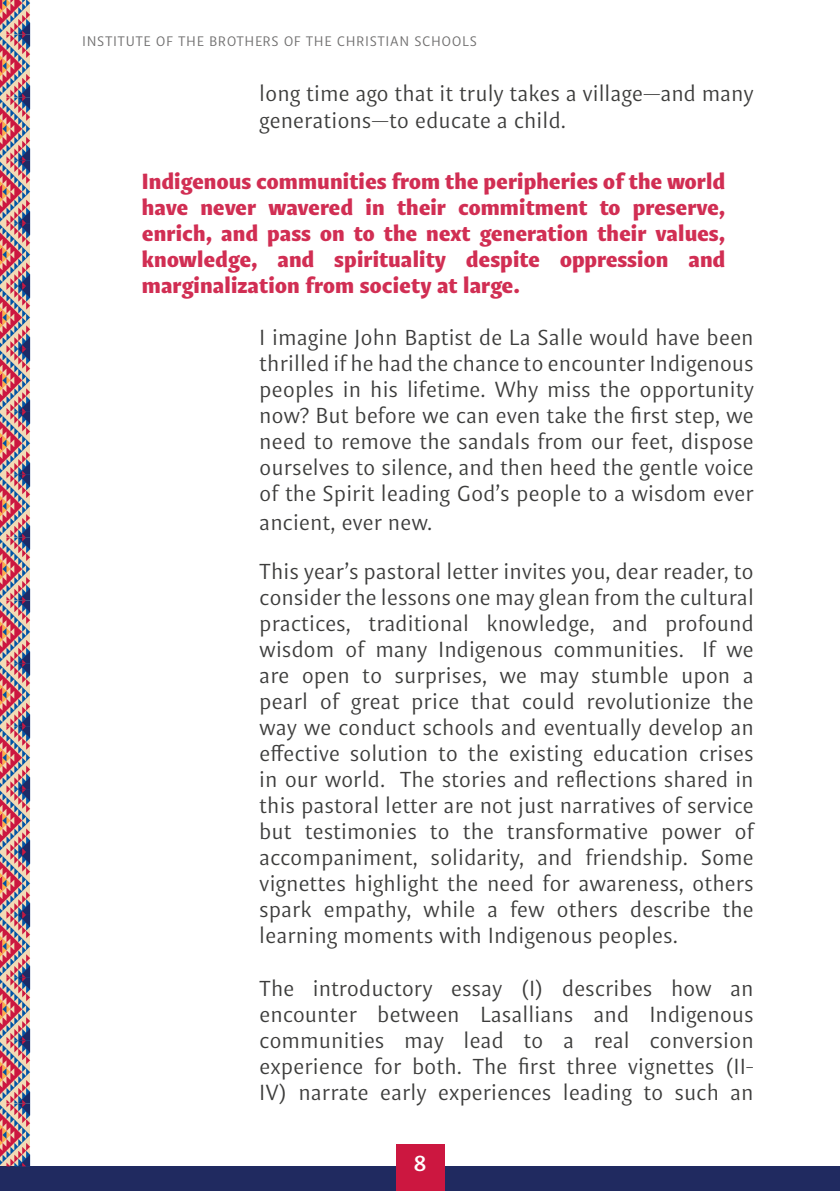
<style>
.page{position:relative;width:840px;height:1191px;background:#fff}
.page>*{position:absolute;margin:0;border:0;box-sizing:border-box;transform-origin:0 0}
.t1{font:22px/26px "Indivisa Text Sans";color:#3c3c3b;text-align:justify}
.t2{font:900 22px/26px "Indivisa Text Sans";letter-spacing:-.005em;color:#d12e53;text-align:justify}
.t3{font:700 22px "Indivisa Text Sans";color:#fff}
.t4{font:14px "Indivisa Text Sans";letter-spacing:.04em;color:#706f6f}
</style>
<div class="page">
<div style="left:0;top:1166px;width:839px;height:25px;background:#202a60"></div>
<svg style="left:0;top:0;width:30px;height:1166px;background:#ab7d88"></svg>
<div style="left:395px;top:1144px;width:49px;height:47px;background:#cc1740"></div>
<p class="t4" style="left:82px;top:30px;width:396px">INSTITUTE OF THE BROTHERS OF THE CHRISTIAN SCHOOLS</p>
<p class="t1" style="left:259px;top:79px;width:495px">long time ago that it truly takes a village—and many generations—to educate a child.</p>
<p class="t2" style="left:142px;top:167px;width:584px">Indigenous communities from the peripheries of the world have never wavered in their commitment to preserve, enrich, and pass on to the next generation their values, knowledge, and spirituality despite oppression and marginalization from society at large.</p>
<p class="t1" style="left:259px;top:323px;width:496px">I imagine John Baptist de La Salle would have been thrilled if he had the chance to encounter Indigenous peoples in his lifetime. Why miss the opportunity now? But before we can even take the first step, we need to remove the sandals from our feet, dispose ourselves to silence, and then heed the gentle voice of the Spirit leading God’s people to a wisdom ever</p>
<p class="t1" style="left:259px;top:508px;width:174px">ancient, ever new.</p>
<p class="t1" style="left:259px;top:557px;width:496px">This year’s pastoral letter invites you, dear reader, to consider the lessons one may glean from the cultural practices, traditional knowledge, and profound wisdom of many Indigenous communities. If we are open to surprises, we may stumble upon a pearl of great price that could revolutionize the way we conduct schools and eventually develop an effective solution to the existing education crises in our world. The stories and reflections shared in this pastoral letter are not just narratives of service but testimonies to the transformative power of accompaniment, solidarity, and friendship. Some vignettes highlight the need for awareness, others spark empathy, while a few others describe the learning moments with Indigenous peoples.</p>
<p class="t1" style="left:259px;top:973px;width:496px">The introductory essay (I) describes how an encounter between Lasallians and Indigenous communities may lead to a real conversion experience for both. The first three vignettes (II-IV) narrate early experiences leading to such an</p>
<p class="t3" style="left:413px;top:1145px;width:15px">8</p>
</div>
